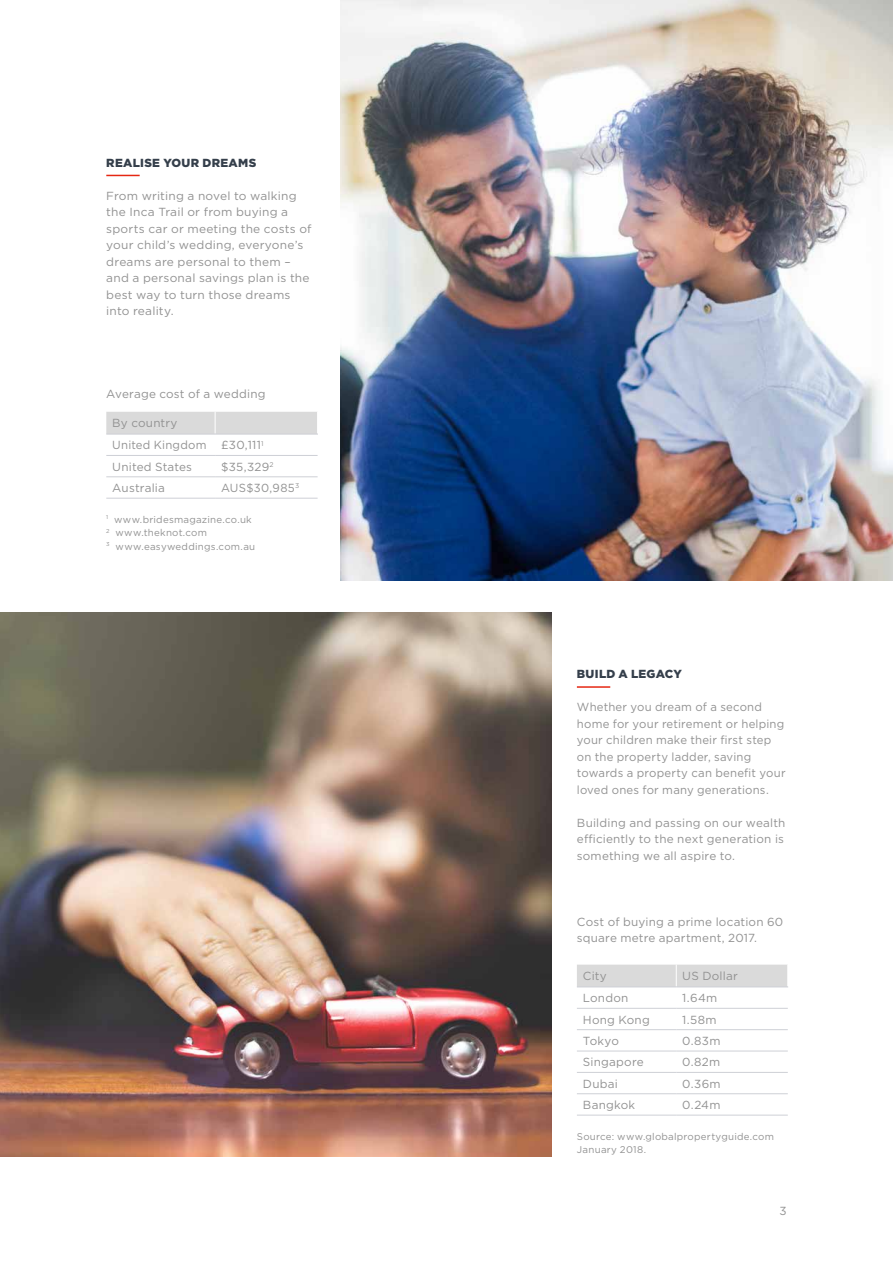
<style>
.page{position:relative;width:893px;height:1263px;background:#fff}
.page>*{position:absolute;margin:0;border:0;box-sizing:border-box;transform-origin:0 0}
.Body{font:11.7px/16.5px "Gotham";letter-spacing:.015em;color:#929292}
.Table_body_large{font:11.7px "Gotham";letter-spacing:.02em;color:#929292}
.Subheadline{font:900 11.7px "Gotham";letter-spacing:.025em;color:#353f4b}
.Table_header_large{font:11.7px "Gotham";letter-spacing:.015em;color:#929292}
.Footnote{font:9.75px/13.5px "Gotham";letter-spacing:.025em;color:#929292}
</style>
<div class="page">
<hr style="left:577px;top:686px;width:33px;height:2px;background:#e52713">
<hr style="left:577px;top:1008px;width:99px;height:1px;background:#ced0d6">
<hr style="left:676px;top:1008px;width:112px;height:1px;background:#ced0d6">
<hr style="left:577px;top:1029px;width:99px;height:1px;background:#ced0d6">
<hr style="left:676px;top:1029px;width:112px;height:1px;background:#ced0d6">
<hr style="left:577px;top:1051px;width:99px;height:1px;background:#ced0d6">
<hr style="left:676px;top:1051px;width:112px;height:1px;background:#ced0d6">
<hr style="left:577px;top:1072px;width:99px;height:1px;background:#ced0d6">
<hr style="left:676px;top:1072px;width:112px;height:1px;background:#ced0d6">
<hr style="left:577px;top:1093px;width:99px;height:1px;background:#ced0d6">
<hr style="left:577px;top:1115px;width:99px;height:1px;background:#ced0d6">
<hr style="left:676px;top:1115px;width:112px;height:1px;background:#ced0d6">
<hr style="left:676px;top:1093px;width:112px;height:1px;background:#ced0d6">
<div style="left:577px;top:965px;width:210px;height:21px;background:#dadada"></div>
<hr style="left:577px;top:986px;width:99px;height:1px;background:#ced0d6">
<hr style="left:676px;top:986px;width:112px;height:1px;background:#ced0d6">
<hr style="left:106px;top:175px;width:34px;height:1px;background:#e52713">
<div style="left:106px;top:412px;width:212px;height:22px;background:#dadada"></div>
<hr style="left:106px;top:455px;width:109px;height:1px;background:#ced0d6">
<hr style="left:215px;top:455px;width:103px;height:1px;background:#ced0d6">
<hr style="left:106px;top:476px;width:109px;height:1px;background:#ced0d6">
<hr style="left:215px;top:476px;width:103px;height:1px;background:#ced0d6">
<hr style="left:106px;top:498px;width:109px;height:1px;background:#ced0d6">
<hr style="left:215px;top:498px;width:103px;height:1px;background:#ced0d6">
<hr style="left:106px;top:434px;width:109px;height:1px;background:#ced0d6">
<hr style="left:215px;top:434px;width:103px;height:1px;background:#ced0d6">
<img style="left:341px;top:0;width:552px;height:580px">
<img style="left:0;top:612px;width:551px;height:545px">
<p class="Subheadline" style="left:106px;top:154px;width:152px">REALISE YOUR DREAMS</p>
<p class="Body" style="left:106px;top:187px;width:207px">From writing a novel to walking the Inca Trail or from buying a sports car or meeting the costs of your child’s wedding, everyone’s dreams are personal to them – and a personal savings plan is the best way to turn those dreams into reality.</p>
<p class="Body" style="left:106px;top:385px;width:161px">Average cost of a wedding</p>
<p class="Table_header_large" style="left:112px;top:415px;width:67px">By country</p>
<p class="Table_body_large" style="left:112px;top:438px;width:96px">United Kingdom</p>
<p class="Table_body_large" style="left:221px;top:438px;width:44px">£30,111<sup>1</sup></p>
<p class="Table_body_large" style="left:112px;top:459px;width:81px">United States</p>
<p class="Table_body_large" style="left:221px;top:459px;width:54px">$35,329<sup>2</sup></p>
<p class="Table_body_large" style="left:112px;top:480px;width:54px">Australia</p>
<p class="Table_body_large" style="left:221px;top:480px;width:80px">AUS$30,985<sup>3</sup></p>
<p class="Footnote" style="left:106px;top:512px;width:147px"><sup>1</sup> www.bridesmagazine.co.uk</p>
<p class="Footnote" style="left:106px;top:526px;width:102px"><sup>2</sup> www.theknot.com</p>
<p class="Footnote" style="left:106px;top:539px;width:150px"><sup>3</sup> www.easyweddings.com.au</p>
<p class="Subheadline" style="left:577px;top:666px;width:107px">BUILD A LEGACY</p>
<p class="Body" style="left:577px;top:698px;width:210px">Whether you dream of a second home for your retirement or helping your children make their first step on the property ladder, saving towards a property can benefit your loved ones for many generations.</p>
<p class="Body" style="left:577px;top:814px;width:210px;text-align:justify">Building and passing on our wealth efficiently to the next generation is something we all aspire to.</p>
<p class="Body" style="left:577px;top:913px;width:208px">Cost of buying a prime location 60 square metre apartment, 2017.</p>
<p class="Table_header_large" style="left:583px;top:968px;width:25px">City</p>
<p class="Table_header_large" style="left:682px;top:968px;width:57px">US Dollar</p>
<p class="Table_body_large" style="left:583px;top:991px;width:47px">London</p>
<p class="Table_body_large" style="left:682px;top:991px;width:37px">1.64m</p>
<p class="Table_body_large" style="left:583px;top:1012px;width:68px">Hong Kong</p>
<p class="Table_body_large" style="left:682px;top:1012px;width:36px">1.58m</p>
<p class="Table_body_large" style="left:583px;top:1033px;width:38px">Tokyo</p>
<p class="Table_body_large" style="left:682px;top:1033px;width:40px">0.83m</p>
<p class="Table_body_large" style="left:583px;top:1055px;width:62px">Singapore</p>
<p class="Table_body_large" style="left:682px;top:1055px;width:39px">0.82m</p>
<p class="Table_body_large" style="left:583px;top:1076px;width:36px">Dubai</p>
<p class="Table_body_large" style="left:682px;top:1076px;width:40px">0.36m</p>
<p class="Table_body_large" style="left:583px;top:1097px;width:54px">Bangkok</p>
<p class="Table_body_large" style="left:682px;top:1097px;width:40px">0.24m</p>
<p class="Footnote" style="left:577px;top:1129px;width:199px">Source: www.globalpropertyguide.com<br>January 2018.</p>
<p class="Body" style="left:779px;top:1203px;width:9px">3</p>
</div>
